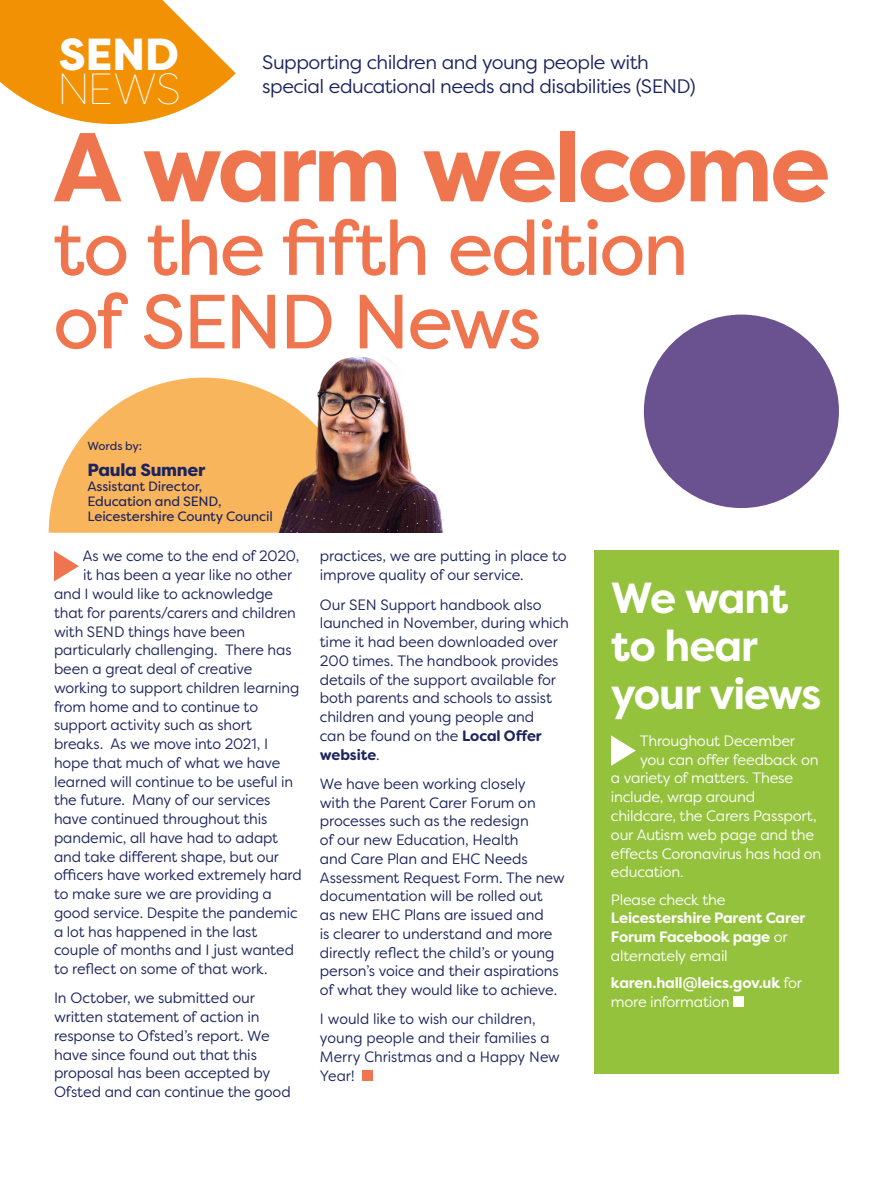
<style>
.page{position:relative;width:893px;height:1191px;background:#fff}
.page>*{position:absolute;margin:0;border:0;box-sizing:border-box;transform-origin:0 0}
.t1{font:700 97.5px "Filson Pro";letter-spacing:-.035em;color:#ee754d}
.t2{font:76.5px "Filson Pro";letter-spacing:-.035em;color:#ee754d}
.t3{font:800 44.85px "Filson Pro";color:#fff}
.t4{font:700 43.5px/48px "Filson Pro";letter-spacing:-.03em;color:#fff}
.t5{font:100 43.5px "Filson Pro";color:#fff}
.t6{font:19.5px/24px "Filson Pro";letter-spacing:-.025em;color:#1d245d}
.t7{font:800 17.55px "Filson Pro";letter-spacing:-.015em;color:#1d245d}
.t8{font:15px/18.8px "Filson Soft";letter-spacing:-.005em;color:#1d245d}
.t9{font:15px/18.8px "Filson Soft";letter-spacing:-.005em;color:#1d245d;scale:.96 1}
.t10{font:15px/18.8px "Filson Pro";letter-spacing:-.015em;color:#fff}
.t11{font:700 15px/18.8px "Filson Pro";letter-spacing:-.015em;color:#fff}
.t12{font:15px/18.8px "Filson Soft";letter-spacing:-.005em;color:#1d245d;scale:.95 1}
.t13{font:700 15px/18.8px "Filson Soft";letter-spacing:-.005em;color:#1d245d}
.t14{font:13.5px/15px "Filson Pro";letter-spacing:-.01em;color:#1d245d}
.t15{font:11.7px "Filson Pro";letter-spacing:-.005em;color:#1d245d}
.s1{font-weight:400}
</style>
<div class="page">
<svg style="left:54px;top:551px;width:25px;height:30px"></svg>
<div style="left:362px;top:1069px;width:11px;height:11px;background:#ee754d"></div>
<svg style="left:49px;top:377px;width:226px;height:156px;fill:#f9b55c"></svg>
<svg style="left:0;top:0;width:236px;height:124px"></svg>
<div style="left:644px;top:314px;width:195px;height:194px;background:#6a518f;border-radius:50%"></div>
<div style="left:594px;top:550px;width:245px;height:523px;background:#94c23d"></div>
<svg style="left:611px;top:735px;width:25px;height:31px"></svg>
<div style="left:733px;top:996px;width:11px;height:10px;background:#fff"></div>
<img style="left:275px;top:356px;width:169px;height:177px">
<h3 class="t3" style="left:59px;top:26px;width:121px">SEND</h3>
<h3 class="t5" style="left:57px;top:62px;width:125px">NEWS</h3>
<h2 class="t6" style="left:262px;top:49px;width:435px">Supporting children and young people with special educational needs and disabilities (SEND)</h2>
<p class="t1" style="left:53px;top:106px;width:778px">A warm welcome</p>
<p class="t2" style="left:53px;top:197px;width:637px">to the fifth edition</p>
<p class="t2" style="left:53px;top:270px;width:490px">of SEND News</p>
<p class="t15" style="left:87px;top:438px;width:56px">Words by:</p>
<p class="t7" style="left:87px;top:458px;width:119px">Paula Sumner</p>
<p class="t14" style="left:87px;top:479px;width:187px">Assistant Director,<br>Education and SEND,<br>Leicestershire County Council</p>
<p class="t9" style="left:83px;top:547px;width:227px">As we come to the end of 2020, it has been a year like no other</p>
<p class="t9" style="left:54px;top:584px;width:260px">and I would like to acknowledge that for parents/carers and children with SEND things have been particularly challenging. There has been a great deal of creative working to support children learning from home and to continue to support activity such as short breaks. As we move into 2021, I hope that much of what we have learned will continue to be useful in the future. Many of our services have continued throughout this pandemic, all have had to adapt and take different shape, but our officers have worked extremely hard to make sure we are providing a good service. Despite the pandemic a lot has happened in the last couple of months and I just wanted to reflect on some of that work.</p>
<p class="t8" style="left:54px;top:988px;width:238px">In October, we submitted our written statement of action in response to Ofsted’s report. We have since found out that this proposal has been accepted by<br>Ofsted and can continue the good</p>
<p class="t8" style="left:320px;top:547px;width:248px">practices, we are putting in place to improve quality of our service.</p>
<p class="t8" style="left:320px;top:595px;width:250px">Our SEN Support handbook also launched in November, during which time it had been downloaded over<br>200 times. The handbook provides details of the support available for both parents and schools to assist children and young people and</p>
<p class="t13" style="left:320px;top:726px;width:223px"><span class="s1">can be found on the</span> Local Offer website<span class="s1">.</span></p>
<p class="t8" style="left:320px;top:774px;width:246px">We have been working closely<br>with the Parent Carer Forum on processes such as the redesign<br>of our new Education, Health<br>and Care Plan and EHC Needs<br>Assessment Request Form. The new documentation will be rolled out</p>
<p class="t8" style="left:320px;top:905px;width:240px">as new EHC Plans are issued and<br>is clearer to understand and more directly reflect the child’s or young person’s voice and their aspirations of what they would like to achieve.</p>
<p class="t12" style="left:320px;top:1009px;width:254px">I would like to wish our children, young people and their families a<br>Merry Christmas and a Happy New<br>Year!</p>
<h3 class="t4" style="left:611px;top:575px;width:179px">We want to hear</h3>
<p class="t4" style="left:611px;top:671px;width:212px">your views</p>
<p class="t10" style="left:640px;top:731px;width:180px">Throughout December you can offer feedback on</p>
<p class="t10" style="left:611px;top:768px;width:212px">a variety of matters. These include, wrap around childcare, the Carers Passport, our Autism web page and the effects Coronavirus has had on education.</p>
<p class="t11" style="left:611px;top:890px;width:196px"><span class="s1">Please check the<br></span>Leicestershire Parent Carer<br>Forum Facebook page <span class="s1">or alternately email</span></p>
<p class="t11" style="left:611px;top:973px;width:193px">karen.hall@leics.gov.uk <span class="s1">for more information</span></p>
</div>
